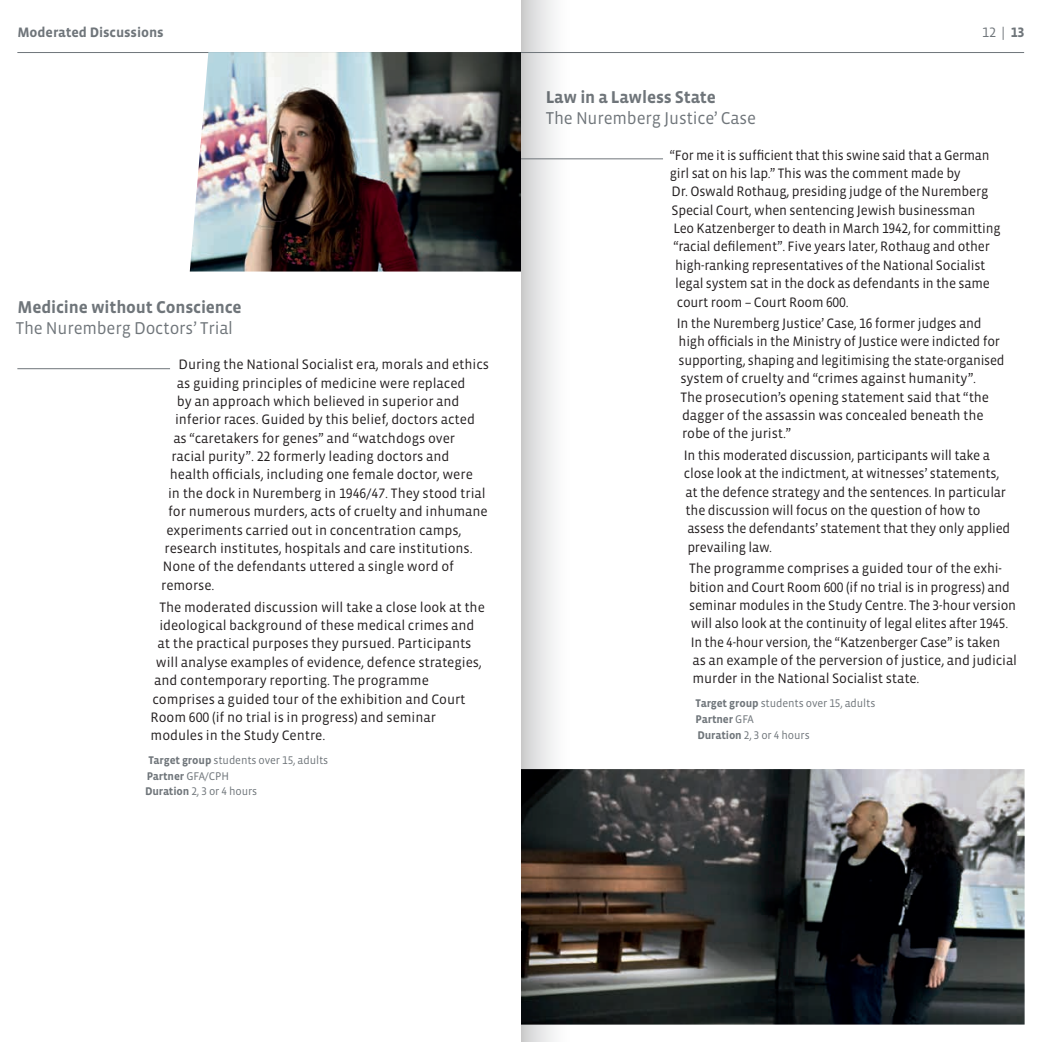
<style>
.page{position:relative;width:1042px;height:1042px;background:#fff}
.page>*{position:absolute;margin:0;border:0;box-sizing:border-box;transform-origin:0 0}
.t1{font:17.5px "Vista Sans OT";letter-spacing:-.01em;color:#6f757a}
.t2{font:700 17.5px "Vista Sans OT";letter-spacing:-.01em;color:#6f757a}
.t3{font:14px/18.4px "Vista Sans OT";letter-spacing:-.01em;color:#231f20}
.t4{font:14px "Vista Sans OT";letter-spacing:-.01em;color:#231f20;scale:.95 1}
.t5{font:14px "Vista Sans OT";letter-spacing:-.01em;color:#231f20;scale:.96 1}
.t6{font:700 14px "Vista Sans OT";letter-spacing:-.005em;color:#6f757a}
.t7{font:14px "Vista Sans OT";color:#6f757a}
.t8{font:11.38px/15.8px "Vista Sans OT";letter-spacing:-.01em;color:#6f757a}
.s1{font-weight:700}
</style>
<div class="page">
<img style="left:570px;top:769px;width:454px;height:255px">
<svg style="left:521px;top:0;width:49px;height:1042px"></svg>
<hr style="left:17px;top:52px;width:1007px;height:1px;background:#6f757a">
<hr style="left:17px;top:368px;width:153px;height:1px;background:#6f757a">
<hr style="left:521px;top:158px;width:142px;height:1px;background:#6f757a">
<img style="left:190px;top:52px;width:331px;height:219px">
<p class="t6" style="left:17px;top:25px;width:148px">Moderated Discussions</p>
<p class="t2" style="left:18px;top:298px;width:226px">Medicine without Conscience</p>
<p class="t1" style="left:16px;top:319px;width:219px">The Nuremberg Doctors’ Trial</p>
<p class="t3" style="left:179px;top:355px;width:312px">During the National Socialist era, morals and ethics</p>
<p class="t3" style="left:177px;top:374px;width:290px">as guiding principles of medicine were replaced</p>
<p class="t3" style="left:177px;top:392px;width:284px">by an approach which believed in superior and</p>
<p class="t3" style="left:175px;top:411px;width:301px">inferior races. Guided by this belief, doctors acted</p>
<p class="t3" style="left:173px;top:429px;width:283px">as “caretakers for genes” and “watchdogs over</p>
<p class="t3" style="left:172px;top:447px;width:279px">racial purity”. 22 formerly leading doctors and</p>
<p class="t3" style="left:170px;top:466px;width:304px">health officials, including one female doctor, were</p>
<p class="t3" style="left:168px;top:484px;width:319px">in the dock in Nuremberg in 1946/47. They stood trial</p>
<p class="t3" style="left:168px;top:502px;width:321px">for numerous murders, acts of cruelty and inhumane</p>
<p class="t3" style="left:166px;top:521px;width:297px">experiments carried out in concentration camps,</p>
<p class="t3" style="left:165px;top:539px;width:310px">research institutes, hospitals and care institutions.</p>
<p class="t3" style="left:163px;top:557px;width:293px">None of the defendants uttered a single word of</p>
<p class="t3" style="left:161px;top:576px;width:55px">remorse.</p>
<p class="t3" style="left:159px;top:598px;width:327px">The moderated discussion will take a close look at the</p>
<p class="t3" style="left:159px;top:616px;width:317px">ideological background of these medical crimes and</p>
<p class="t3" style="left:158px;top:635px;width:315px">at the practical purposes they pursued. Participants</p>
<p class="t3" style="left:156px;top:653px;width:327px">will analyse examples of evidence, defence strategies,</p>
<p class="t3" style="left:154px;top:671px;width:276px">and contemporary reporting. The programme</p>
<p class="t3" style="left:152px;top:690px;width:315px">comprises a guided tour of the exhibition and Court</p>
<p class="t3" style="left:151px;top:708px;width:287px">Room 600 (if no trial is in progress) and seminar</p>
<p class="t3" style="left:151px;top:727px;width:176px">modules in the Study Centre.</p>
<p class="t8" style="left:145px;top:752px;width:185px;text-indent:4px"><span class="s1">Target group</span> students over 15, adults<br><span class="s1">Partner</span> GFA/CPH<br><span class="s1">Duration</span> 2, 3 or 4 hours</p>
<p class="t7" style="left:982px;top:25px;width:44px">12 | <span class="s1">13</span></p>
<p class="t2" style="left:546px;top:88px;width:172px">Law in a Lawless State</p>
<p class="t1" style="left:546px;top:109px;width:212px">The Nuremberg Justice’ Case</p>
<p class="t4" style="left:670px;top:148px;width:338px">“For me it is sufficient that this swine said that a German</p>
<p class="t3" style="left:670px;top:164px;width:292px">girl sat on his lap.” This was the comment made by</p>
<p class="t3" style="left:671px;top:183px;width:318px">Dr. Oswald Rothaug, presiding judge of the Nuremberg</p>
<p class="t3" style="left:671px;top:201px;width:305px">Special Court, when sentencing Jewish businessman</p>
<p class="t5" style="left:673px;top:221px;width:342px">Leo Katzenberger to death in March 1942, for committing</p>
<p class="t3" style="left:673px;top:238px;width:318px">“racial defilement”. Five years later, Rothaug and other</p>
<p class="t3" style="left:675px;top:256px;width:312px">high-ranking representatives of the National Socialist</p>
<p class="t3" style="left:675px;top:274px;width:316px">legal system sat in the dock as defendants in the same</p>
<p class="t3" style="left:677px;top:293px;width:173px">court room – Court Room 600.</p>
<p class="t3" style="left:677px;top:314px;width:329px">In the Nuremberg Justice’ Case, 16 former judges and high officials in the Ministry of Justice were indicted for supporting, shaping and legitimising the state-organised system of cruelty and “crimes against humanity”.<br>The prosecution’s opening statement said that “the dagger of the assassin was concealed beneath the robe of the jurist.”</p>
<p class="t3" style="left:684px;top:446px;width:328px">In this moderated discussion, participants will take a close look at the indictment, at witnesses’ statements, at the defence strategy and the sentences. In particular the discussion will focus on the question of how to assess the defendants’ statement that they only applied prevailing law.</p>
<p class="t3" style="left:689px;top:559px;width:329px">The programme comprises a guided tour of the exhi&shy;bition and Court Room 600 (if no trial is in progress) and seminar modules in the Study Centre. The 3-hour version will also look at the continuity of legal elites after 1945.<br>In the 4-hour version, the “Katzenberger Case” is taken<br>as an example of the perversion of justice, and judicial murder in the National Socialist state.</p>
<p class="t8" style="left:695px;top:695px;width:181px"><span class="s1">Target group</span> students over 15, adults<br><span class="s1">Partner</span> GFA<br><span class="s1">Duration</span> 2, 3 or 4 hours</p>
</div>
